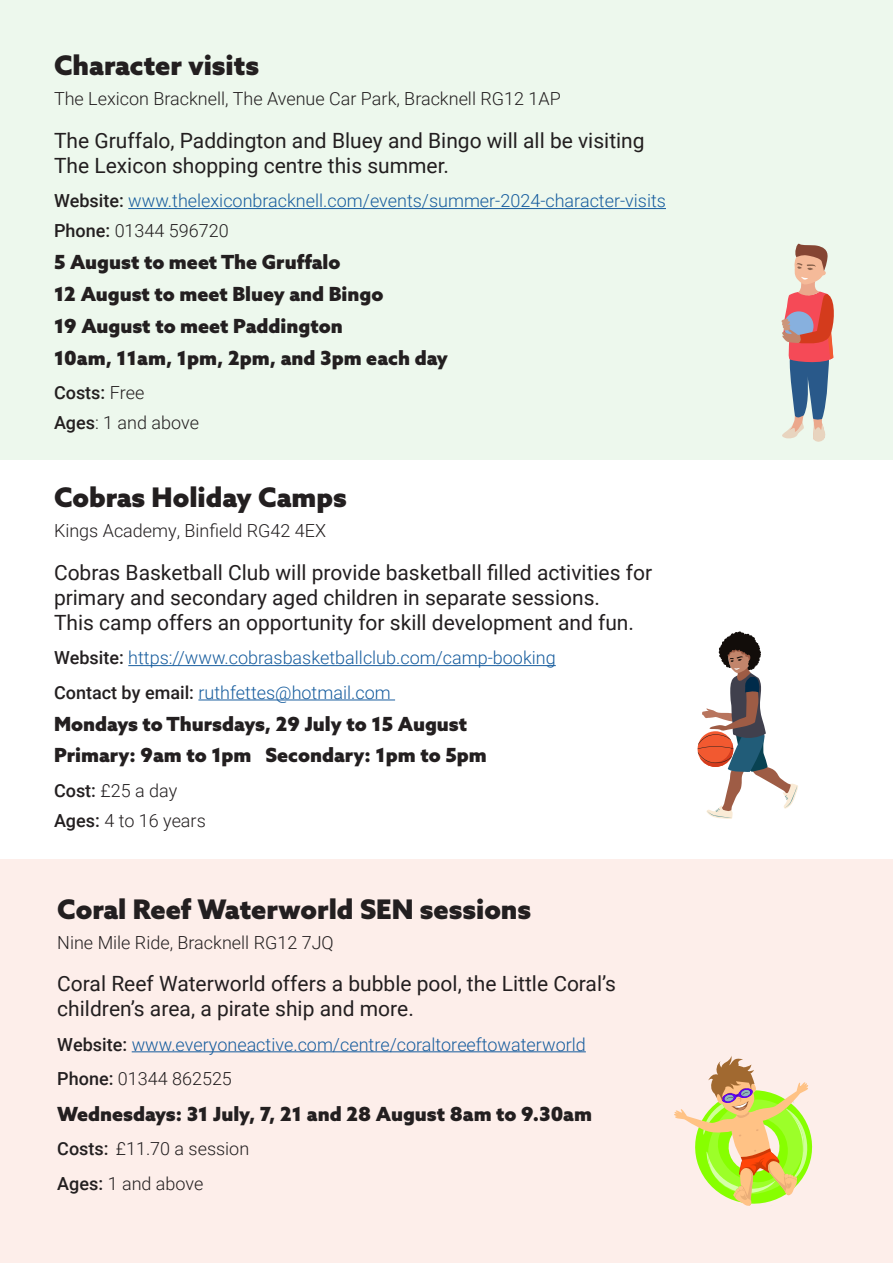
<style>
.page{position:relative;width:893px;height:1263px;background:#fff}
.page>*{position:absolute;margin:0;border:0;box-sizing:border-box;transform-origin:0 0}
.t1{font:900 27px "Azo Sans";color:#231f20}
.t2{font:21px/25.2px "Roboto";color:#231f20}
.t3{font:900 19.5px "Azo Sans";color:#231f20}
.t4{font:300 18px "Roboto";color:#175d9e}
.t5{font:300 18px "Roboto";color:#231f20}
.t6{font:500 18px "Roboto";color:#231f20}
.s1{font-weight:500;color:#231f20}
.s2{font-weight:500}
.s3{font-weight:300}
</style>
<div class="page">
<div style="left:0;top:0;width:893px;height:459px;background:#edf8ed"></div>
<div style="left:0;top:859px;width:893px;height:404px;background:#fdeeea"></div>
<hr style="left:128px;top:208px;width:538px;height:1px;background:#175d9e">
<hr style="left:128px;top:665px;width:428px;height:1px;background:#175d9e">
<hr style="left:198px;top:699px;width:197px;height:1px;background:#175d9e">
<hr style="left:132px;top:1051px;width:454px;height:1px;background:#175d9e">
<svg style="left:674px;top:1056px;width:139px;height:150px"></svg>
<svg style="left:698px;top:631px;width:100px;height:188px"></svg>
<svg style="left:781px;top:243px;width:53px;height:199px"></svg>
<p class="t1" style="left:54px;top:48px;width:207px">Character visits</p>
<p class="t5" style="left:54px;top:86px;width:508px">The Lexicon Bracknell, The Avenue Car Park, Bracknell RG12 1AP</p>
<p class="t2" style="left:54px;top:127px;width:592px">The Gruffalo, Paddington and Bluey and Bingo will all be visiting<br>The Lexicon shopping centre this summer.</p>
<p class="t4" style="left:54px;top:188px;width:613px"><span class="s1">Website:</span> www.thelexiconbracknell.com/events/summer-2024-character-visits</p>
<p class="t5" style="left:54px;top:218px;width:176px"><span class="s2">Phone:</span> 01344 596720</p>
<p class="t3" style="left:54px;top:249px;width:288px">5 August to meet The Gruffalo</p>
<p class="t3" style="left:54px;top:281px;width:331px">12 August to meet Bluey and Bingo</p>
<p class="t3" style="left:54px;top:313px;width:290px">19 August to meet Paddington</p>
<p class="t3" style="left:54px;top:345px;width:395px">10am, 11am, 1pm, 2pm, and 3pm each day</p>
<p class="t6" style="left:54px;top:380px;width:92px">Costs: <span class="s3">Free</span></p>
<p class="t5" style="left:54px;top:410px;width:147px"><span class="s2">Ages</span>: 1 and above</p>
<p class="t1" style="left:54px;top:479px;width:294px">Cobras Holiday Camps</p>
<p class="t5" style="left:54px;top:518px;width:274px">Kings Academy, Binfield RG42 4EX</p>
<p class="t2" style="left:54px;top:559px;width:600px">Cobras Basketball Club will provide basketball filled activities for primary and secondary aged children in separate sessions.<br>This camp offers an opportunity for skill development and fun.</p>
<p class="t4" style="left:54px;top:645px;width:503px"><span class="s1">Website:</span> https://www.cobrasbasketballclub.com/camp-booking</p>
<p class="t4" style="left:54px;top:680px;width:338px"><span class="s1">Contact by email:</span> ruthfettes@hotmail.com</p>
<p class="t3" style="left:54px;top:710px;width:415px">Mondays to Thursdays, 29 July to 15 August</p>
<p class="t3" style="left:54px;top:742px;width:434px">Primary: 9am to 1pm Secondary: 1pm to 5pm</p>
<p class="t5" style="left:54px;top:778px;width:125px"><span class="s2">Cost:</span> £25 a day</p>
<p class="t5" style="left:54px;top:808px;width:153px"><span class="s2">Ages:</span> 4 to 16 years</p>
<p class="t1" style="left:57px;top:891px;width:475px">Coral Reef Waterworld SEN sessions</p>
<p class="t5" style="left:57px;top:930px;width:278px">Nine Mile Ride, Bracknell RG12 7JQ</p>
<p class="t2" style="left:57px;top:970px;width:560px">Coral Reef Waterworld offers a bubble pool, the Little Coral’s children’s area, a pirate ship and more.</p>
<p class="t4" style="left:57px;top:1031px;width:530px"><span class="s1">Website:</span> www.everyoneactive.com/centre/coraltoreeftowaterworld</p>
<p class="t5" style="left:57px;top:1066px;width:176px"><span class="s2">Phone:</span> 01344 862525</p>
<p class="t3" style="left:57px;top:1101px;width:536px">Wednesdays: 31 July, 7, 21 and 28 August 8am to 9.30am</p>
<p class="t5" style="left:57px;top:1136px;width:193px"><span class="s2">Costs:</span> £11.70 a session</p>
<p class="t5" style="left:57px;top:1171px;width:148px"><span class="s2">Ages:</span> 1 and above</p>
</div>
